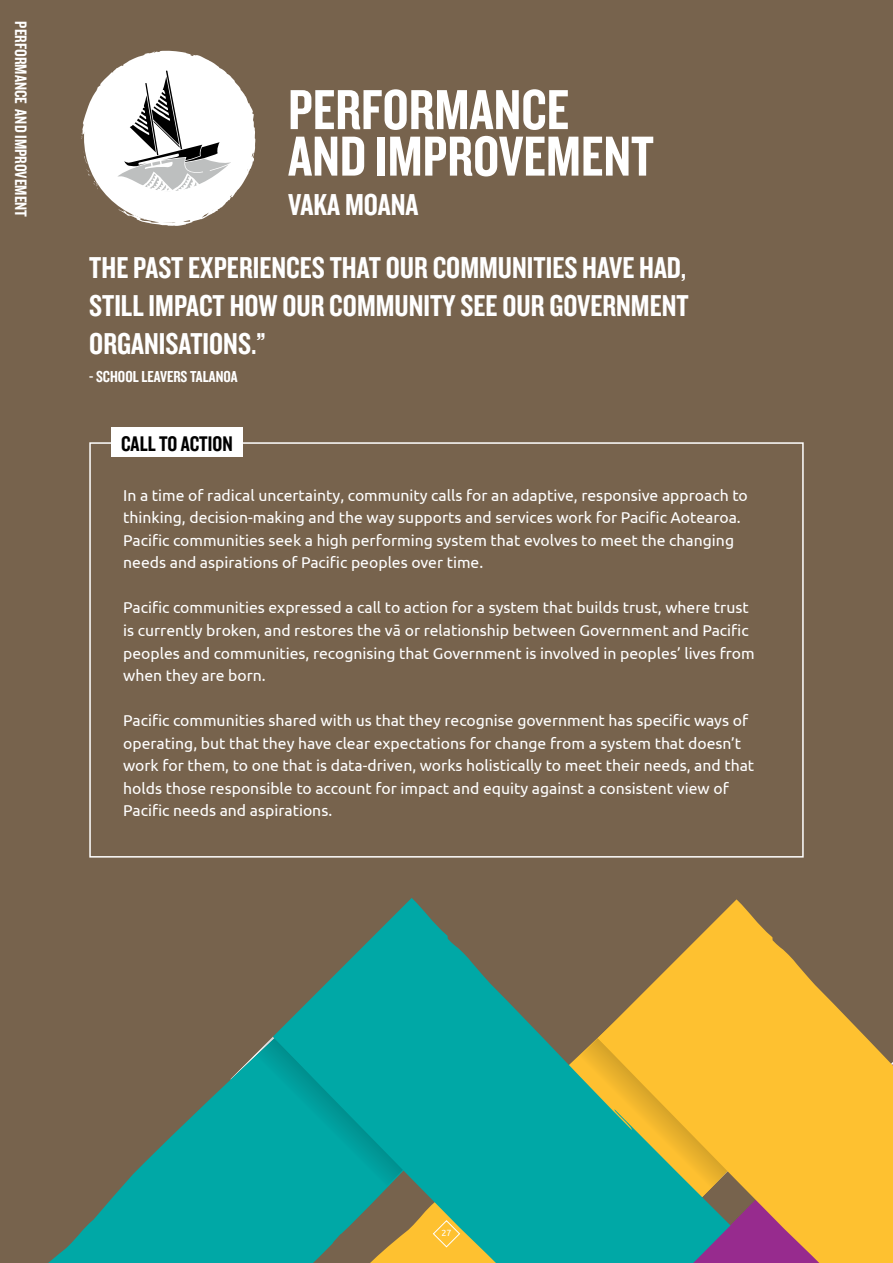
<style>
.page{position:relative;width:893px;height:1263px;background:#77634d}
.page>*{position:absolute;margin:0;border:0;box-sizing:border-box;transform-origin:0 0}
.t1{font:58.5px/46.5px "Knockout 49 Liteweight";color:#fff}
.t2{font:31.5px "Knockout 49 Liteweight";color:#fff}
.t3{font:31.35px/37.7px "Knockout 49 Liteweight";color:#fff;text-align:justify}
.t4{font:22.05px "Knockout 49 Liteweight";color:#000}
.t5{font:17.25px "Knockout 49 Liteweight";color:#fff}
.t6{font:16.5px "Knockout 49 Liteweight";color:#fff}
.t7{font:15.75px/22.5px "Ubuntu";color:#fff}
.t8{font:9px "Ubuntu";color:#fff}
</style>
<div class="page">
<div style="left:111px;top:428px;width:132px;height:29px;background:#fff"></div>
<div style="left:89px;top:442px;width:715px;height:415px;border:2px solid #fff"></div>
<svg style="left:48px;top:1078px;width:225px;height:185px;fill:#00a8a6"></svg>
<svg style="left:231px;top:1037px;width:42px;height:174px;background:#10a09b"></svg>
<svg style="left:273px;top:898px;width:594px;height:365px"></svg>
<svg style="left:555px;top:1038px;width:338px;height:225px;background:#acae56"></svg>
<svg style="left:432px;top:1219px;width:29px;height:29px"></svg>
<svg style="left:81px;top:50px;width:174px;height:176px"></svg>
<p class="t5" style="left:32px;top:21px;width:197px;rotate:90deg">PERFORMANCE AND IMPROVEMENT</p>
<h1 class="t1" style="left:288px;top:84px;width:367px">PERFORMANCE<br>AND IMPROVEMENT</h1>
<h2 class="t2" style="left:288px;top:184px;width:132px">VAKA MOANA</h2>
<h3 class="t3" style="left:89px;top:248px;width:601px">THE PAST EXPERIENCES THAT OUR COMMUNITIES HAVE HAD, STILL IMPACT HOW OUR COMMUNITY SEE OUR GOVERNMENT ORGANISATIONS.”</h3>
<p class="t6" style="left:89px;top:366px;width:150px">- SCHOOL LEAVERS TALANOA</p>
<h3 class="t4" style="left:121px;top:430px;width:113px">CALL TO ACTION</h3>
<p class="t7" style="left:123px;top:484px;width:626px">In a time of radical uncertainty, community calls for an adaptive, responsive approach to thinking, decision-making and the way supports and services work for Pacific Aotearoa.<br>Pacific communities seek a high performing system that evolves to meet the changing needs and aspirations of Pacific peoples over time.</p>
<p class="t7" style="left:123px;top:596px;width:633px">Pacific communities expressed a call to action for a system that builds trust, where trust is currently broken, and restores the vā or relationship between Government and Pacific peoples and communities, recognising that Government is involved in peoples’ lives from when they are born.</p>
<p class="t7" style="left:123px;top:709px;width:633px">Pacific communities shared with us that they recognise government has specific ways of operating, but that they have clear expectations for change from a system that doesn’t work for them, to one that is data-driven, works holistically to meet their needs, and that holds those responsible to account for impact and equity against a consistent view of Pacific needs and aspirations.</p>
<p class="t8" style="left:441px;top:1228px;width:12px">27</p>
</div>
